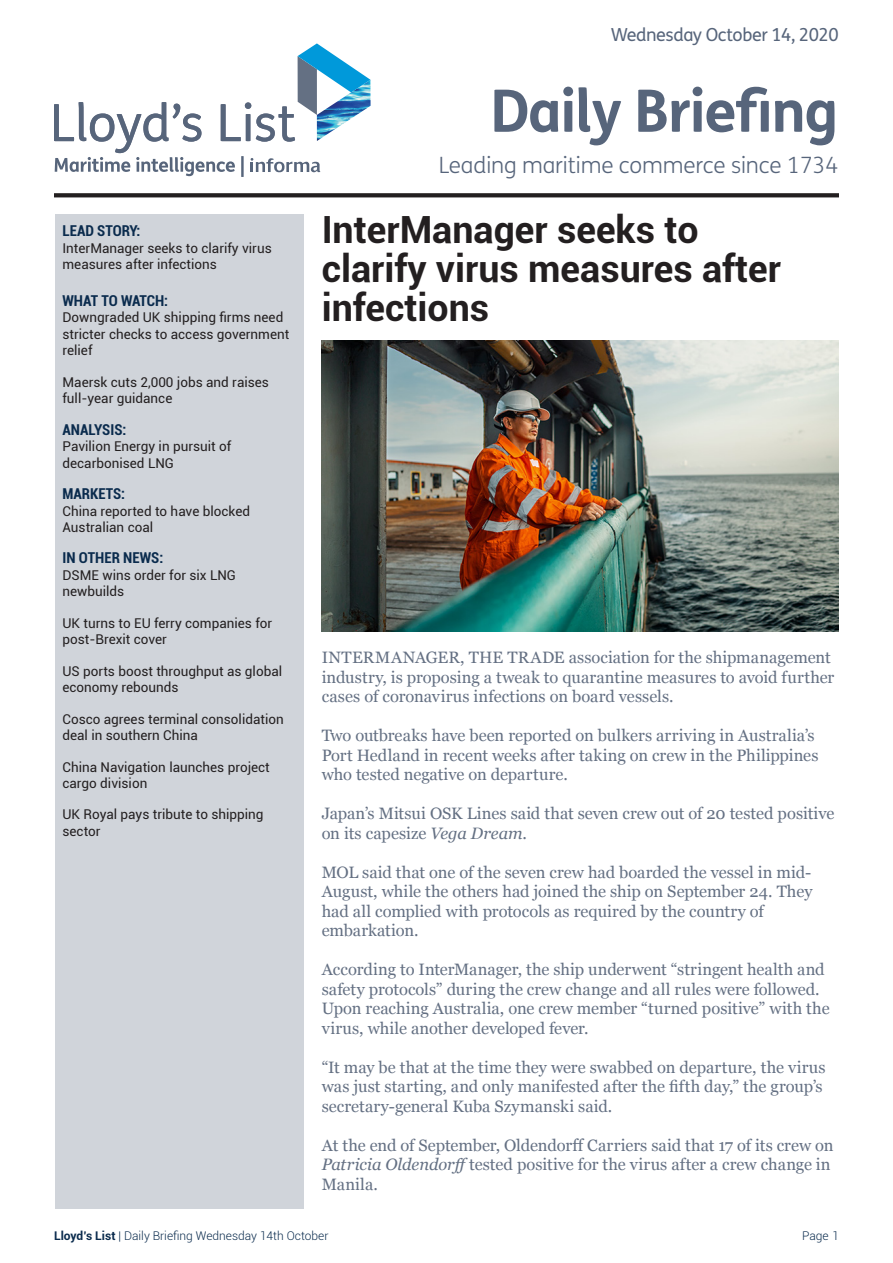
<style>
.page{position:relative;width:893px;height:1263px;background:#fff}
.page>*{position:absolute;margin:0;border:0;box-sizing:border-box;transform-origin:0 0}
.t1{font:700 58.5px "FS Me";letter-spacing:-.025em;color:#57657b}
.Headline_1{font:700 37.5px/39px "Roboto";color:#231f20}
.t2{font:300 22.5px "FS Me";letter-spacing:-.005em;color:#57657b}
.t3{font:18px "FS Me";letter-spacing:-.025em;color:#57657b}
.Body_Copy_First_page{font:16.5px/19.5px "Georgia";color:#647083}
.Contents_header{font:700 condensed 15px "Roboto";color:#0a2b4d}
.Contents_body{font:13.5px/16.5px "Roboto";color:#231f20}
.t4{font:300 12px "Roboto";color:#0a2b4d}
.s1{font-style:italic}
.s2{font-weight:700}
</style>
<div class="page">
<svg style="left:54px;top:43px;width:316px;height:134px"></svg>
<svg style="left:54px;top:193px;width:785px;height:4px;background:#2d292a"></svg>
<img style="left:322px;top:341px;width:517px;height:290px">
<div style="left:55px;top:215px;width:249px;height:994px;background:#d0d4da"></div>
<p class="t3" style="left:611px;top:22px;width:229px">Wednesday October 14, 2020</p>
<p class="Contents_header" style="left:63px;top:221px;width:79px">LEAD STORY:</p>
<p class="Contents_body" style="left:63px;top:239px;width:211px">InterManager seeks to clarify virus measures after infections</p>
<p class="Contents_header" style="left:63px;top:290px;width:107px">WHAT TO WATCH:</p>
<p class="Contents_body" style="left:63px;top:309px;width:228px">Downgraded UK shipping firms need stricter checks to access government relief</p>
<p class="Contents_body" style="left:63px;top:373px;width:208px">Maersk cuts 2,000 jobs and raises full-year guidance</p>
<p class="Contents_header" style="left:63px;top:419px;width:65px">ANALYSIS:</p>
<p class="Contents_body" style="left:63px;top:438px;width:170px">Pavilion Energy in pursuit of decarbonised LNG</p>
<p class="Contents_header" style="left:63px;top:483px;width:64px">MARKETS:</p>
<p class="Contents_body" style="left:63px;top:502px;width:189px">China reported to have blocked<br>Australian coal</p>
<p class="Contents_header" style="left:63px;top:548px;width:102px">IN OTHER NEWS:</p>
<p class="Contents_body" style="left:63px;top:566px;width:175px">DSME wins order for six LNG newbuilds</p>
<p class="Contents_body" style="left:63px;top:614px;width:211px">UK turns to EU ferry companies for post-Brexit cover</p>
<p class="Contents_body" style="left:63px;top:662px;width:221px">US ports boost throughput as global economy rebounds</p>
<p class="Contents_body" style="left:63px;top:710px;width:223px">Cosco agrees terminal consolidation deal in southern China</p>
<p class="Contents_body" style="left:63px;top:758px;width:209px">China Navigation launches project cargo division</p>
<p class="Contents_body" style="left:63px;top:806px;width:203px">UK Royal pays tribute to shipping sector</p>
<p class="t1" style="left:490px;top:66px;width:350px">Daily Briefing</p>
<p class="t2" style="left:439px;top:150px;width:401px">Leading maritime commerce since 1734</p>
<p class="Headline_1" style="left:322px;top:209px;width:461px">InterManager seeks to clarify virus measures after infections</p>
<p class="Body_Copy_First_page" style="left:322px;top:647px;width:514px">INTERMANAGER, THE TRADE association for the shipmanagement industry, is proposing a tweak to quarantine measures to avoid further cases of coronavirus infections on board vessels.</p>
<p class="Body_Copy_First_page" style="left:322px;top:725px;width:498px">Two outbreaks have been reported on bulkers arriving in Australia’s<br>Port Hedland in recent weeks after taking on crew in the Philippines who tested negative on departure.</p>
<p class="Body_Copy_First_page" style="left:322px;top:803px;width:514px">Japan’s Mitsui OSK Lines said that seven crew out of 20 tested positive on its capesize <span class="s1">Vega Dream</span>.</p>
<p class="Body_Copy_First_page" style="left:322px;top:862px;width:492px">MOL said that one of the seven crew had boarded the vessel in mid-August, while the others had joined the ship on September 24. They had all complied with protocols as required by the country of embarkation.</p>
<p class="Body_Copy_First_page" style="left:322px;top:959px;width:509px">According to InterManager, the ship underwent “stringent health and safety protocols” during the crew change and all rules were followed.<br>Upon reaching Australia, one crew member “turned positive” with the virus, while another developed fever.</p>
<p class="Body_Copy_First_page" style="left:322px;top:1057px;width:506px">“It may be that at the time they were swabbed on departure, the virus was just starting, and only manifested after the fifth day,” the group’s secretary-general Kuba Szymanski said.</p>
<p class="Body_Copy_First_page" style="left:322px;top:1135px;width:513px">At the end of September, Oldendorff Carriers said that 17 of its crew on<br><span class="s1">Patricia Oldendorff</span>tested positive for the virus after a crew change in<br>Manila.</p>
<p class="t4" style="left:54px;top:1228px;width:276px"><span class="s2">Lloyd’s List</span> | Daily Briefing Wednesday 14th October</p>
<p class="t4" style="left:802px;top:1228px;width:38px">Page 1</p>
</div>
